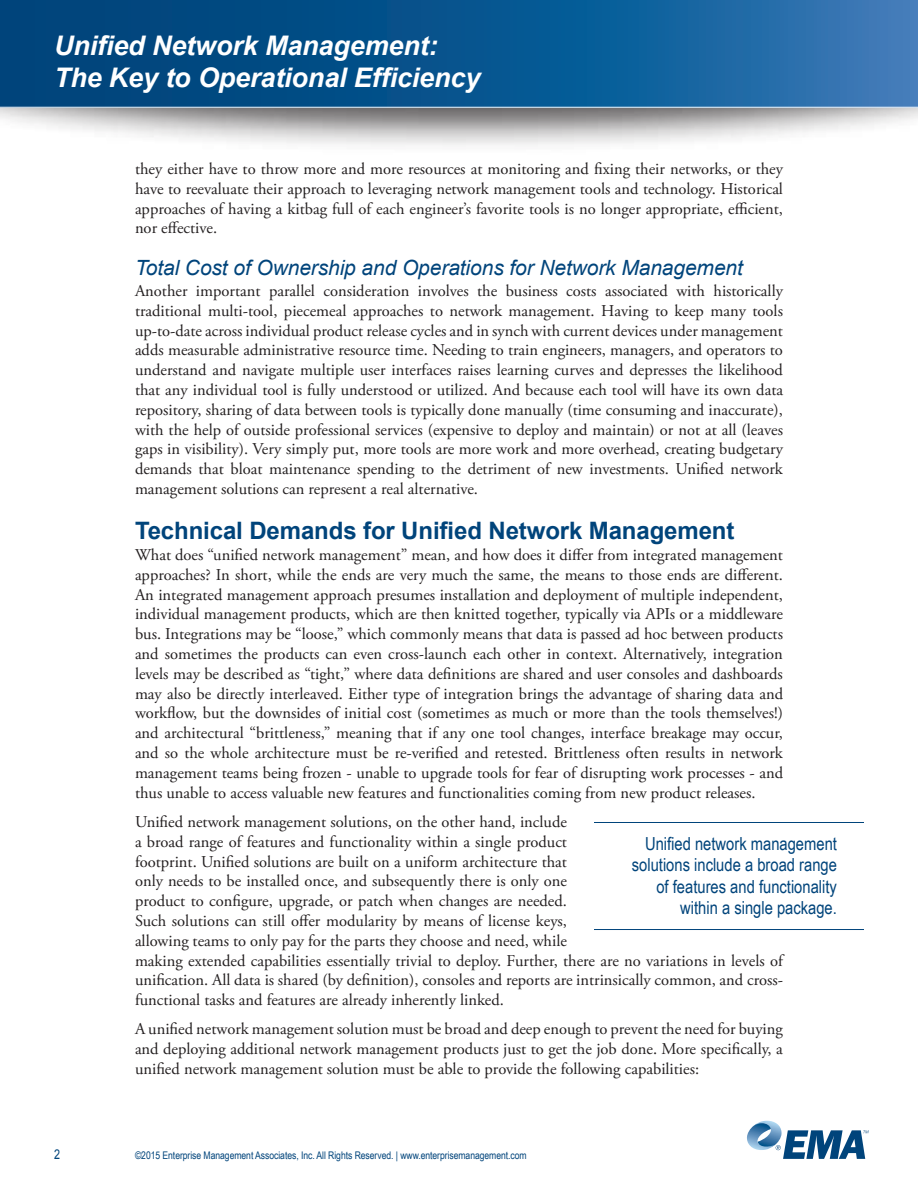
<style>
.page{position:relative;width:918px;height:1188px;background:#fff}
.page>*{position:absolute;margin:0;border:0;box-sizing:border-box;transform-origin:0 0}
.t1{font:italic 700 27px/32.4px "Arial";letter-spacing:-.005em;color:#fff}
.Heading_1{font:700 24px "Arial";letter-spacing:-.005em;color:#00447b}
.Heading_2{font:italic 21px "Arial";letter-spacing:-.005em;color:#00447b}
.Pull_quote{font:18px/21.6px "Arial Narrow";color:#00447b;text-align:right}
.t2{font:16.5px/19.8px "Adobe Garamond Pro";color:#231f20;text-align:justify}
.t3{font:13.5px "Arial";color:#00447b;scale:.8 1}
.t4{font:10.5px "Arial Narrow";letter-spacing:-.005em;color:#00447b}
</style>
<div class="page">
<div style="left:0;top:0;width:918px;height:155px;background:#231f20;opacity:.75"></div>
<svg style="left:0;top:0;width:918px;height:108px;background:#105993"></svg>
<svg style="left:747px;top:1121px;width:122px;height:38px"></svg>
<hr style="left:594px;top:822px;width:270px;height:1px;background:#00447b">
<hr style="left:594px;top:929px;width:270px;height:1px;background:#00447b">
<h1 class="t1" style="left:54px;top:30px;width:428px">Unified Network Management:<br>The Key to Operational Efficiency</h1>
<p class="t2" style="left:135px;top:159px;width:650px">they either have to throw more and more resources at monitoring and fixing their networks, or they have to reevaluate their approach to leveraging network management tools and technology. Historical approaches of having a kitbag full of each engineer’s favorite tools is no longer appropriate, efficient, nor effective.</p>
<p class="Heading_2" style="left:135px;top:254px;width:610px">Total Cost of Ownership and Operations for Network Management</p>
<p class="t2" style="left:135px;top:281px;width:650px">Another important parallel consideration involves the business costs associated with historically traditional multi-tool, piecemeal approaches to network management. Having to keep many tools up-to-date across individual product release cycles and in synch with current devices under management adds measurable administrative resource time. Needing to train engineers, managers, and operators to understand and navigate multiple user interfaces raises learning curves and depresses the likelihood that any individual tool is fully understood or utilized. And because each tool will have its own data repository, sharing of data between tools is typically done manually (time consuming and inaccurate), with the help of outside professional services (expensive to deploy and maintain) or not at all (leaves gaps in visibility). Very simply put, more tools are more work and more overhead, creating budgetary demands that bloat maintenance spending to the detriment of new investments. Unified network management solutions can represent a real alternative.</p>
<p class="Heading_1" style="left:135px;top:515px;width:601px">Technical Demands for Unified Network Management</p>
<p class="t2" style="left:135px;top:546px;width:650px">What does “unified network management” mean, and how does it differ from integrated management approaches? In short, while the ends are very much the same, the means to those ends are different.<br>An integrated management approach presumes installation and deployment of multiple independent, individual management products, which are then knitted together, typically via APIs or a middleware bus. Integrations may be “loose,” which commonly means that data is passed ad hoc between products and sometimes the products can even cross-launch each other in context. Alternatively, integration levels may be described as “tight,” where data definitions are shared and user consoles and dashboards may also be directly interleaved. Either type of integration brings the advantage of sharing data and workflow, but the downsides of initial cost (sometimes as much or more than the tools themselves!) and architectural “brittleness,” meaning that if any one tool changes, interface breakage may occur, and so the whole architecture must be re-verified and retested. Brittleness often results in network management teams being frozen - unable to upgrade tools for fear of disrupting work processes - and thus unable to access valuable new features and functionalities coming from new product releases.</p>
<p class="t2" style="left:135px;top:812px;width:650px;text-align:left">Unified network management solutions, on the other hand, include<br>a broad range of features and functionality within a single product<br>footprint. Unified solutions are built on a uniform architecture that<br>only needs to be installed once, and subsequently there is only one<br>product to configure, upgrade, or patch when changes are needed.<br>Such solutions can still offer modularity by means of license keys,<br>allowing teams to only pay for the parts they choose and need, while<br>making extended capabilities essentially trivial to deploy. Further, there are no variations in levels of unification. All data is shared (by definition), consoles and reports are intrinsically common, and cross&shy;functional tasks and features are already inherently linked.</p>
<p class="t2" style="left:135px;top:1020px;width:649px">A unified network management solution must be broad and deep enough to prevent the need for buying and deploying additional network management products just to get the job done. More specifically, a unified network management solution must be able to provide the following capabilities:</p>
<p class="Pull_quote" style="left:632px;top:832px;width:207px">Unified network management solutions include a broad range of features and functionality within a single package.</p>
<p class="t3" style="left:54px;top:1145px;width:9px">2</p>
<p class="t4" style="left:135px;top:1147px;width:393px">©2015 Enterprise Management Associates, Inc. All Rights Reserved. | www.enterprisemanagement.com</p>
</div>
